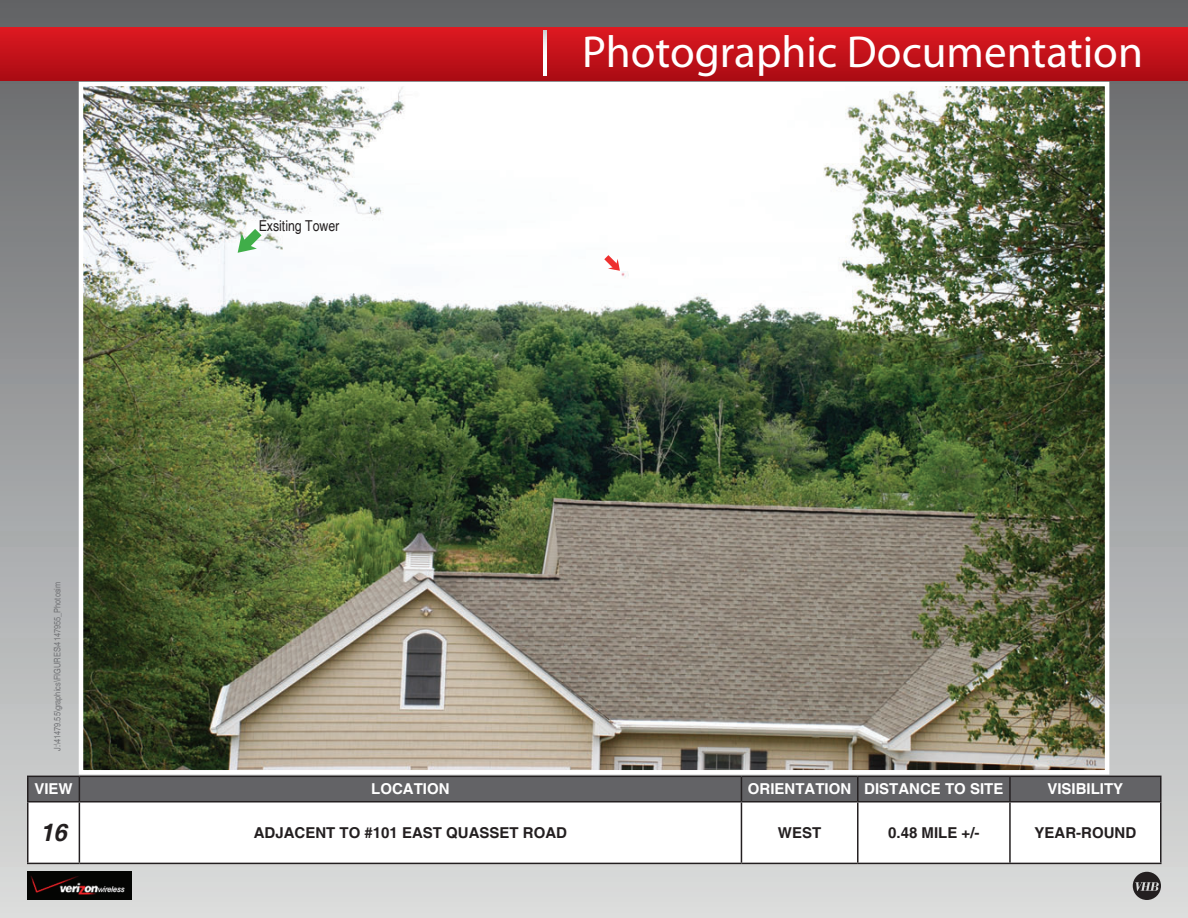
<style>
.page{position:relative;width:1188px;height:918px;background:#fff}
.page>*{position:absolute;margin:0;border:0;box-sizing:border-box;transform-origin:0 0}
.t1{font:45px "Myriad Pro";color:#fff}
.t2{font:italic 700 24px "Helvetica";color:#231f20}
.t3{font:700 15px "Helvetica";color:#231f20}
.t4{font:700 15px "Helvetica";color:#fff}
.t5{font:condensed 15px "Helvetica";color:#231f20}
.t6{font:condensed 9px "Helvetica";color:#717275}
</style>
<div class="page">
<div style="left:0;top:0;width:1188px;height:918px;background:linear-gradient(to bottom,#646466,#dbdede)"></div>
<svg style="left:1133px;top:872px;width:28px;height:28px"></svg>
<div style="left:0;top:27px;width:1188px;height:53px;background:linear-gradient(to bottom,#de1a21,#aa0c14)"></div>
<svg style="left:543px;top:30px;width:3px;height:45px"></svg>
<div style="left:28px;top:802px;width:51px;height:61px;background:#fff"></div>
<svg style="left:79px;top:802px;width:1082px;height:61px"></svg>
<div style="left:27px;top:776px;width:1133px;height:25px;background:#636366"></div>
<hr style="left:858px;top:776px;width:152px;height:1px;background:#231f20">
<hr style="left:857px;top:777px;width:2px;height:24px;background:#231f20">
<hr style="left:1010px;top:776px;width:152px;height:1px;background:#231f20">
<hr style="left:1009px;top:777px;width:2px;height:24px;background:#231f20">
<hr style="left:1160px;top:777px;width:2px;height:24px;background:#231f20">
<hr style="left:27px;top:801px;width:52px;height:1px;background:#231f20">
<hr style="left:27px;top:803px;width:1px;height:60px;background:#231f20">
<hr style="left:79px;top:801px;width:662px;height:1px;background:#231f20">
<hr style="left:79px;top:803px;width:1px;height:60px;background:#231f20">
<hr style="left:741px;top:801px;width:117px;height:1px;background:#231f20">
<hr style="left:741px;top:803px;width:1px;height:60px;background:#231f20">
<hr style="left:858px;top:801px;width:152px;height:1px;background:#231f20">
<hr style="left:857px;top:803px;width:2px;height:60px;background:#231f20">
<hr style="left:1010px;top:801px;width:152px;height:1px;background:#231f20">
<hr style="left:1009px;top:803px;width:2px;height:60px;background:#231f20">
<hr style="left:1160px;top:803px;width:2px;height:60px;background:#231f20">
<hr style="left:27px;top:863px;width:52px;height:1px;background:#231f20">
<hr style="left:79px;top:863px;width:662px;height:1px;background:#231f20">
<hr style="left:741px;top:863px;width:117px;height:1px;background:#231f20">
<hr style="left:858px;top:863px;width:152px;height:1px;background:#231f20">
<hr style="left:1010px;top:863px;width:152px;height:1px;background:#231f20">
<img style="left:84px;top:87px;width:1020px;height:683px">
<div style="left:79px;top:82px;width:1030px;height:693px;border:4px solid #fff"></div>
<svg style="left:238px;top:229px;width:24px;height:24px"></svg>
<svg style="left:604px;top:255px;width:16px;height:16px"></svg>
<img style="left:27px;top:872px;width:105px;height:28px">
<p class="t5" style="left:259px;top:217px;width:82px">Exsiting Tower</p>
<h1 class="t1" style="left:582px;top:24px;width:562px">Photographic Documentation</h1>
<p class="t6" style="left:52px;top:751px;width:171px;rotate:-90deg">J:\41479.55\graphics\FIGURES\4147955_Photosim</p>
<p class="t4" style="left:34px;top:780px;width:40px">VIEW</p>
<p class="t4" style="left:371px;top:780px;width:80px">LOCATION</p>
<p class="t4" style="left:748px;top:780px;width:257px">ORIENTATION DISTANCE TO SITE</p>
<p class="t4" style="left:1047px;top:780px;width:77px">VISIBILITY</p>
<h2 class="t2" style="left:40px;top:818px;width:28px">16</h2>
<p class="t3" style="left:254px;top:824px;width:315px">ADJACENT TO #101 EAST QUASSET ROAD</p>
<p class="t3" style="left:778px;top:824px;width:45px">WEST</p>
<p class="t3" style="left:888px;top:824px;width:93px">0.48 MILE +/-</p>
<p class="t3" style="left:1035px;top:824px;width:103px">YEAR-ROUND</p>
</div>
